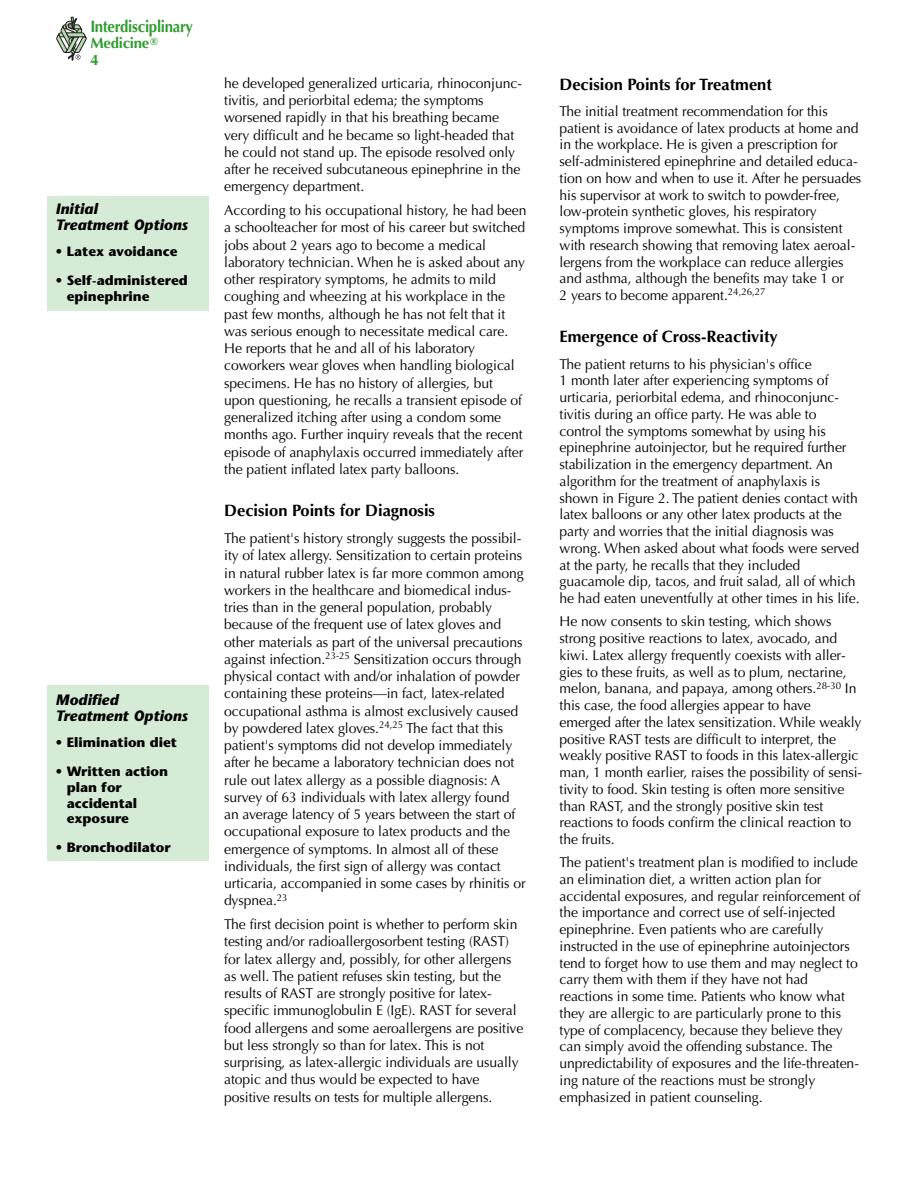
<style>
.page{position:relative;width:918px;height:1188px;background:#fff}
.page>*{position:absolute;margin:0;border:0;box-sizing:border-box;transform-origin:0 0}
.t1{font:700 16.5px "Optima";color:#000}
.t2{font:700 16.5px "Optima";letter-spacing:-.015em;color:#309c2f;scale:.91 1}
.t3{font:italic 700 15px/15.8px "Stone Sans";color:#000}
.t4{font:700 15px/16.4px "Optima";letter-spacing:-.015em;color:#309c2f}
.t5{font:14.25px/17.2px "Optima";letter-spacing:-.005em;color:#000}
.t6{font:700 13.5px/15.8px "Stone Sans";color:#000}
</style>
<div class="page">
<div style="left:47px;top:685px;width:162px;height:176px;background:#d6ebd5"></div>
<div style="left:47px;top:196px;width:162px;height:114px;background:#d6ebd5"></div>
<svg style="left:57px;top:16px;width:30px;height:45px"></svg>
<p class="t2" style="left:90px;top:19px;width:114px">Interdisciplinary</p>
<p class="t4" style="left:90px;top:37px;width:69px">Medicine<sup>®<br></sup>4</p>
<p class="t3" style="left:56px;top:202px;width:134px">Initial<br>Treatment Options</p>
<p class="t6" style="left:56px;top:245px;width:124px">• Latex avoidance</p>
<p class="t6" style="left:67px;top:274px;width:123px;text-indent:-11px">• Self-administered epinephrine</p>
<p class="t3" style="left:56px;top:694px;width:134px">Modified<br>Treatment Options</p>
<p class="t6" style="left:56px;top:736px;width:123px">• Elimination diet</p>
<p class="t6" style="left:67px;top:765px;width:103px;text-indent:-11px">• Written action plan for accidental exposure</p>
<p class="t6" style="left:56px;top:841px;width:117px">• Bronchodilator</p>
<p class="t5" style="left:224px;top:76px;width:299px">he developed generalized urticaria, rhinoconjunc&shy;tivitis, and periorbital edema; the symptoms worsened rapidly in that his breathing became very difficult and he became so light-headed that he could not stand up. The episode resolved only after he received subcutaneous epinephrine in the emergency department.</p>
<p class="t5" style="left:224px;top:203px;width:304px">According to his occupational history, he had been a schoolteacher for most of his career but switched jobs about 2 years ago to become a medical laboratory technician. When he is asked about any other respiratory symptoms, he admits to mild coughing and wheezing at his workplace in the past few months, although he has not felt that it was serious enough to necessitate medical care.<br>He reports that he and all of his laboratory coworkers wear gloves when handling biological specimens. He has no history of allergies, but upon questioning, he recalls a transient episode of generalized itching after using a condom some months ago. Further inquiry reveals that the recent episode of anaphylaxis occurred immediately after the patient inflated latex party balloons.</p>
<p class="t1" style="left:224px;top:504px;width:212px">Decision Points for Diagnosis</p>
<p class="t5" style="left:224px;top:531px;width:303px">The patient's history strongly suggests the possibil&shy;ity of latex allergy. Sensitization to certain proteins in natural rubber latex is far more common among workers in the healthcare and biomedical indus&shy;tries than in the general population, probably because of the frequent use of latex gloves and other materials as part of the universal precautions against infection.<sup>23-25</sup> Sensitization occurs through physical contact with and/or inhalation of powder containing these proteins—in fact, latex-related occupational asthma is almost exclusively caused by powdered latex gloves.<sup>24,25</sup> The fact that this patient's symptoms did not develop immediately after he became a laboratory technician does not rule out latex allergy as a possible diagnosis: A survey of 63 individuals with latex allergy found an average latency of 5 years between the start of occupational exposure to latex products and the emergence of symptoms. In almost all of these individuals, the first sign of allergy was contact urticaria, accompanied in some cases by rhinitis or dyspnea.<sup>23</sup></p>
<p class="t5" style="left:224px;top:917px;width:301px">The first decision point is whether to perform skin testing and/or radioallergosorbent testing (RAST) for latex allergy and, possibly, for other allergens as well. The patient refuses skin testing, but the results of RAST are strongly positive for latex&shy;specific immunoglobulin E (IgE). RAST for several food allergens and some aeroallergens are positive but less strongly so than for latex. This is not surprising, as latex-allergic individuals are usually atopic and thus would be expected to have positive results on tests for multiple allergens.</p>
<p class="t1" style="left:560px;top:77px;width:214px">Decision Points for Treatment</p>
<p class="t5" style="left:560px;top:104px;width:303px;line-height:16.8px">The initial treatment recommendation for this patient is avoidance of latex products at home and in the workplace. He is given a prescription for self-administered epinephrine and detailed educa&shy;tion on how and when to use it. After he persuades his supervisor at work to switch to powder-free, low-protein synthetic gloves, his respiratory symptoms improve somewhat. This is consistent with research showing that removing latex aeroal&shy;lergens from the workplace can reduce allergies and asthma, although the benefits may take 1 or<br>2 years to become apparent.<sup>24,26,27</sup></p>
<p class="t1" style="left:560px;top:330px;width:220px">Emergence of Cross-Reactivity</p>
<p class="t5" style="left:560px;top:357px;width:301px;line-height:16.8px">The patient returns to his physician's office<br>1 month later after experiencing symptoms of urticaria, periorbital edema, and rhinoconjunc&shy;tivitis during an office party. He was able to control the symptoms somewhat by using his epinephrine autoinjector, but he required further stabilization in the emergency department. An algorithm for the treatment of anaphylaxis is shown in Figure 2. The patient denies contact with latex balloons or any other latex products at the party and worries that the initial diagnosis was wrong. When asked about what foods were served at the party, he recalls that they included guacamole dip, tacos, and fruit salad, all of which he had eaten uneventfully at other times in his life.</p>
<p class="t5" style="left:560px;top:614px;width:304px;line-height:16.8px">He now consents to skin testing, which shows strong positive reactions to latex, avocado, and kiwi. Latex allergy frequently coexists with aller&shy;gies to these fruits, as well as to plum, nectarine, melon, banana, and papaya, among others.<sup>28-30</sup> In this case, the food allergies appear to have emerged after the latex sensitization. While weakly positive RAST tests are difficult to interpret, the weakly positive RAST to foods in this latex-allergic man, 1 month earlier, raises the possibility of sensi&shy;tivity to food. Skin testing is often more sensitive than RAST, and the strongly positive skin test reactions to foods confirm the clinical reaction to the fruits.</p>
<p class="t5" style="left:560px;top:855px;width:302px;line-height:16.8px">The patient's treatment plan is modified to include an elimination diet, a written action plan for accidental exposures, and regular reinforcement of the importance and correct use of self-injected epinephrine. Even patients who are carefully instructed in the use of epinephrine autoinjectors tend to forget how to use them and may neglect to carry them with them if they have not had reactions in some time. Patients who know what they are allergic to are particularly prone to this type of complacency, because they believe they can simply avoid the offending substance. The unpredictability of exposures and the life-threaten&shy;ing nature of the reactions must be strongly emphasized in patient counseling.</p>
</div>
